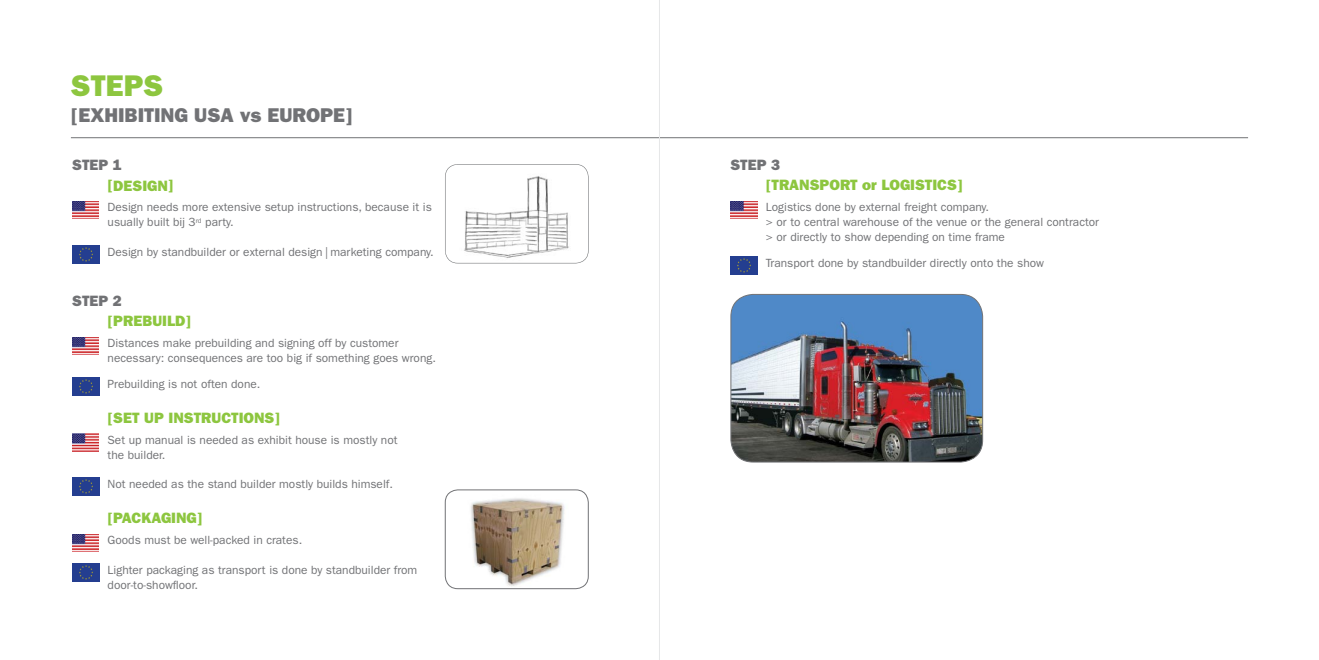
<style>
.page{position:relative;width:1319px;height:660px;background:#fff}
.page>*{position:absolute;margin:0;border:0;box-sizing:border-box;transform-origin:0 0}
.t1{font:30px "ITC Franklin Gothic Std Hvy";color:#8dc63f}
.t2{font:20px "ITC Franklin Gothic Std Hvy";color:#717275}
.t3{font:15px "ITC Franklin Gothic Std Hvy";color:#8dc63f}
.t4{font:15px "ITC Franklin Gothic Std Hvy";color:#717275}
.t5{font:11.88px/15px "ITC Franklin Gothic Std";color:#717275}
</style>
<div class="page">
<hr style="left:71px;top:137px;width:1176px;height:1px;background:#717275">
<img style="left:72px;top:201px;width:27px;height:18px">
<img style="left:72px;top:245px;width:27px;height:18px">
<img style="left:72px;top:337px;width:27px;height:17px">
<img style="left:72px;top:377px;width:27px;height:18px">
<img style="left:72px;top:433px;width:27px;height:18px">
<img style="left:72px;top:477px;width:27px;height:18px">
<img style="left:72px;top:534px;width:27px;height:17px">
<img style="left:72px;top:563px;width:27px;height:17px">
<img style="left:730px;top:201px;width:27px;height:18px">
<img style="left:730px;top:256px;width:27px;height:18px">
<svg style="left:445px;top:164px;width:143px;height:99px"></svg>
<img style="left:471px;top:498px;width:94px;height:88px">
<div style="left:445px;top:489px;width:143px;height:99px;border:1px solid #717275;border-radius:13px"></div>
<img style="left:730px;top:294px;width:252px;height:167px">
<div style="left:730px;top:294px;width:252px;height:168px;border:1px solid #717275;border-radius:22px"></div>
<hr style="left:659px;top:0;width:1px;height:659px;background:#e6e7e8">
<h1 class="t1" style="left:71px;top:68px;width:94px">STEPS</h1>
<h2 class="t2" style="left:71px;top:103px;width:283px">[EXHIBITING USA vs EUROPE]</h2>
<p class="t4" style="left:72px;top:155px;width:51px">STEP 1</p>
<p class="t3" style="left:108px;top:177px;width:67px">[DESIGN]</p>
<p class="t5" style="left:108px;top:200px;width:326px">Design needs more extensive setup instructions, because it is usually built bij 3<sup>rd</sup> party.</p>
<p class="t5" style="left:108px;top:244px;width:327px">Design by standbuilder or external design | marketing company.</p>
<p class="t4" style="left:72px;top:291px;width:51px">STEP 2</p>
<p class="t3" style="left:108px;top:311px;width:85px">[PREBUILD]</p>
<p class="t5" style="left:108px;top:335px;width:330px">Distances make prebuilding and signing off by customer necessary: consequences are too big if something goes wrong.</p>
<p class="t5" style="left:108px;top:376px;width:154px">Prebuilding is not often done.</p>
<p class="t3" style="left:108px;top:408px;width:174px">[SET UP INSTRUCTIONS]</p>
<p class="t5" style="left:108px;top:432px;width:291px">Set up manual is needed as exhibit house is mostly not the builder.</p>
<p class="t5" style="left:108px;top:476px;width:287px">Not needed as the stand builder mostly builds himself.</p>
<p class="t3" style="left:108px;top:508px;width:96px">[PACKAGING]</p>
<p class="t5" style="left:108px;top:532px;width:196px">Goods must be well-packed in crates.</p>
<p class="t5" style="left:108px;top:561px;width:311px">Lighter packaging as transport is done by standbuilder from door-to-showfloor.</p>
<p class="t4" style="left:730px;top:155px;width:51px">STEP 3</p>
<p class="t3" style="left:765px;top:176px;width:198px">[TRANSPORT or LOGISTICS]</p>
<p class="t5" style="left:765px;top:200px;width:334px">Logistics done by external freight company.<br>&gt; or to central warehouse of the venue or the general contractor &gt; or directly to show depending on time frame</p>
<p class="t5" style="left:765px;top:255px;width:279px">Transport done by standbuilder directly onto the show</p>
</div>
